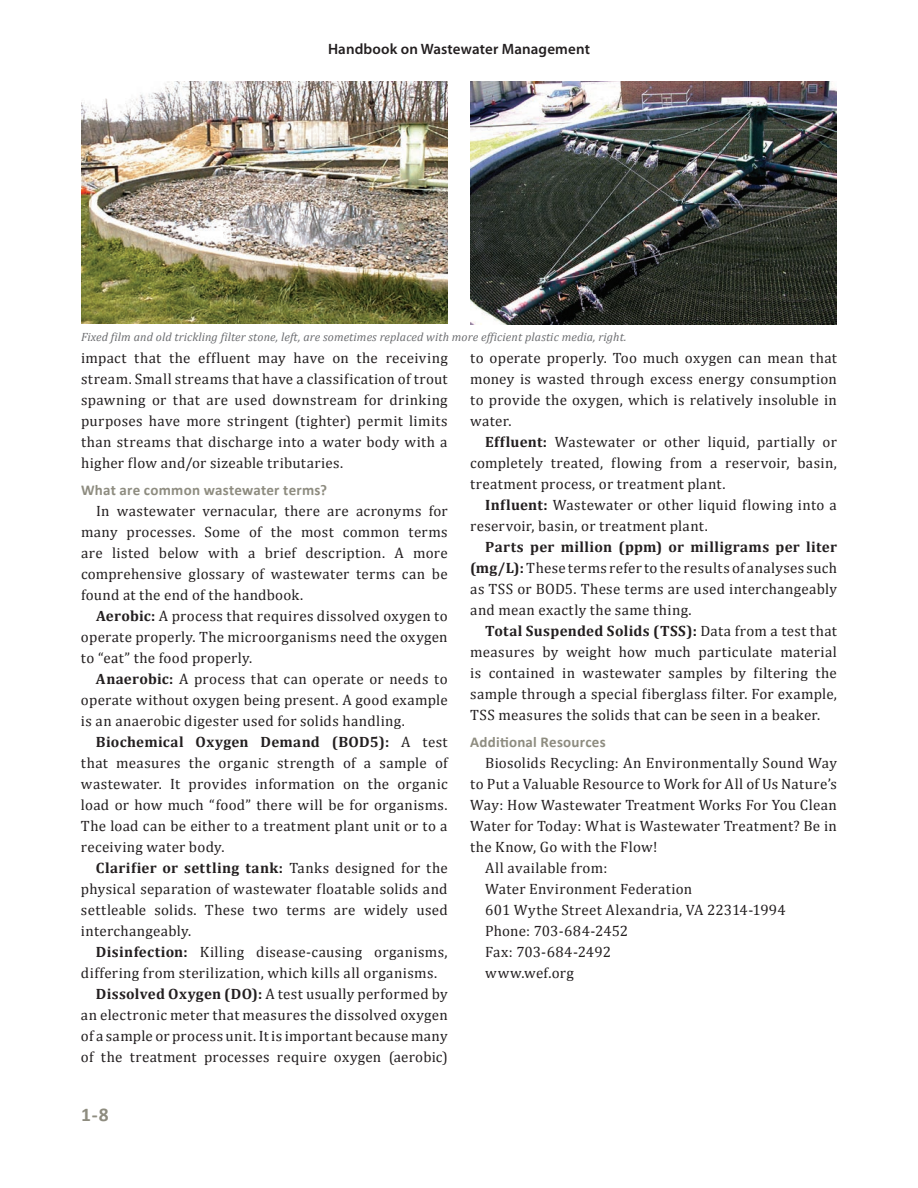
<style>
.page{position:relative;width:918px;height:1188px;background:#fff}
.page>*{position:absolute;margin:0;border:0;box-sizing:border-box;transform-origin:0 0}
.t1{font:700 19.5px "Calibri";color:#8e8c7f}
.t2{font:15px/21px "Cambria";letter-spacing:.02em;color:#231f20;text-align:justify}
.t3{font:700 15px "Calibri";letter-spacing:.015em;color:#8e8c80}
.t4{font:600 15px "Myriad Pro";letter-spacing:.01em;color:#231f20}
.t5{font:15px "Cambria";color:#231f20}
.t6{font:italic 12px "Cambria";letter-spacing:.01em;color:#6c6d70}
.s1{font-weight:700}
</style>
<div class="page">
<img style="left:470px;top:81px;width:367px;height:243px">
<img style="left:81px;top:81px;width:367px;height:243px">
<p class="t4" style="left:328px;top:39px;width:263px">Handbook on Wastewater Management</p>
<p class="t6" style="left:81px;top:329px;width:547px">Fixed film and old trickling filter stone, left, are sometimes replaced with more efficient plastic media, right.</p>
<p class="t2" style="left:81px;top:348px;width:368px">impact that the effluent may have on the receiving stream. Small streams that have a classification of trout spawning or that are used downstream for drinking purposes have more stringent (tighter) permit limits than streams that discharge into a water body with a higher flow and/or sizeable tributaries.</p>
<p class="t3" style="left:81px;top:481px;width:247px">What are common wastewater terms?</p>
<p class="t2" style="left:81px;top:501px;width:368px;text-indent:15px">In wastewater vernacular, there are acronyms for many processes. Some of the most common terms are listed below with a brief description. A more comprehensive glossary of wastewater terms can be found at the end of the handbook.</p>
<p class="t2" style="left:81px;top:606px;width:368px;text-indent:15px"><span class="s1">Aerobic:</span> A process that requires dissolved oxygen to operate properly. The microorganisms need the oxygen to “eat” the food properly.</p>
<p class="t2" style="left:81px;top:669px;width:368px;text-indent:15px"><span class="s1">Anaerobic:</span> A process that can operate or needs to operate without oxygen being present. A good example is an anaerobic digester used for solids handling.</p>
<p class="t2" style="left:81px;top:732px;width:368px;text-indent:15px"><span class="s1">Biochemical Oxygen Demand (BOD5):</span> A test that measures the organic strength of a sample of wastewater. It provides information on the organic load or how much “food” there will be for organisms.<br>The load can be either to a treatment plant unit or to a receiving water body.</p>
<p class="t2" style="left:81px;top:858px;width:368px;text-indent:15px"><span class="s1">Clarifier or settling tank:</span> Tanks designed for the physical separation of wastewater floatable solids and settleable solids. These two terms are widely used interchangeably.</p>
<p class="t2" style="left:96px;top:942px;width:353px"><span class="s1">Disinfection:</span> Killing disease-causing organisms,</p>
<p class="t2" style="left:81px;top:963px;width:358px">differing from sterilization, which kills all organisms.</p>
<p class="t2" style="left:96px;top:984px;width:353px"><span class="s1">Dissolved Oxygen (DO):</span> A test usually performed by</p>
<p class="t2" style="left:81px;top:1005px;width:368px">an electronic meter that measures the dissolved oxygen</p>
<p class="t2" style="left:81px;top:1026px;width:368px">of a sample or process unit. It is important because many</p>
<p class="t2" style="left:81px;top:1047px;width:368px">of the treatment processes require oxygen (aerobic)</p>
<h1 class="t1" style="left:81px;top:1102px;width:29px">1-8</h1>
<p class="t2" style="left:470px;top:348px;width:368px">to operate properly. Too much oxygen can mean that money is wasted through excess energy consumption to provide the oxygen, which is relatively insoluble in water.</p>
<p class="t2" style="left:470px;top:432px;width:368px;text-indent:15px"><span class="s1">Effluent:</span> Wastewater or other liquid, partially or completely treated, flowing from a reservoir, basin, treatment process, or treatment plant.</p>
<p class="t2" style="left:470px;top:495px;width:368px;text-indent:15px"><span class="s1">Influent:</span> Wastewater or other liquid flowing into a reservoir, basin, or treatment plant.</p>
<p class="t2" style="left:470px;top:537px;width:368px;text-indent:15px"><span class="s1">Parts per million (ppm) or milligrams per liter (mg/L):</span> These terms refer to the results of analyses such as TSS or BOD5. These terms are used interchangeably and mean exactly the same thing.</p>
<p class="t2" style="left:470px;top:621px;width:368px;text-indent:15px"><span class="s1">Total Suspended Solids (TSS):</span> Data from a test that measures by weight how much particulate material is contained in wastewater samples by filtering the sample through a special fiberglass filter. For example, TSS measures the solids that can be seen in a beaker.</p>
<p class="t3" style="left:470px;top:733px;width:137px">Additional Resources</p>
<p class="t2" style="left:485px;top:753px;width:353px">Biosolids Recycling: An Environmentally Sound Way</p>
<p class="t2" style="left:470px;top:774px;width:368px">to Put a Valuable Resource to Work for All of Us Nature’s</p>
<p class="t2" style="left:470px;top:795px;width:368px">Way: How Wastewater Treatment Works For You Clean</p>
<p class="t2" style="left:470px;top:816px;width:368px">Water for Today: What is Wastewater Treatment? Be in</p>
<p class="t2" style="left:470px;top:837px;width:189px">the Know, Go with the Flow!</p>
<p class="t2" style="left:485px;top:858px;width:124px">All available from:</p>
<p class="t2" style="left:485px;top:879px;width:208px">Water Environment Federation</p>
<p class="t2" style="left:485px;top:900px;width:302px">601 Wythe Street Alexandria, VA 22314-1994</p>
<p class="t2" style="left:485px;top:921px;width:144px">Phone: 703-684-2452</p>
<p class="t5" style="left:485px;top:943px;width:127px">Fax: 703-684-2492</p>
<p class="t2" style="left:485px;top:963px;width:90px">www.wef.org</p>
</div>
